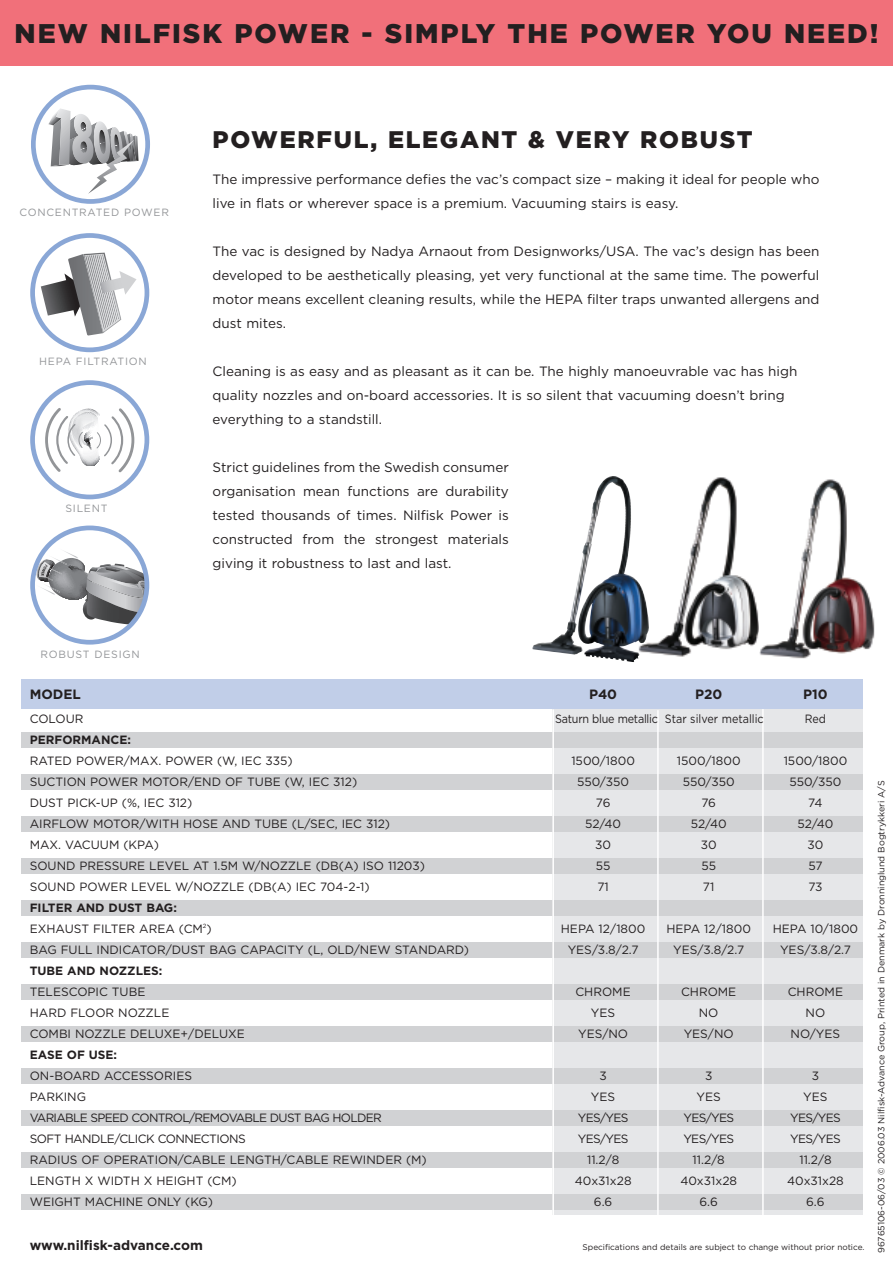
<style>
.page{position:relative;width:893px;height:1263px;background:#fff}
.page>*{position:absolute;margin:0;border:0;box-sizing:border-box;transform-origin:0 0}
.t1{font:900 27px "Gotham";letter-spacing:.075em;color:#231f20}
.t2{font:900 24px "Gotham";letter-spacing:.075em;color:#231f20}
.t3{font:13.5px/24px "Gotham";color:#231f20}
.t4{font:700 13.5px "Gotham";color:#231f20}
.t5{font:12px/21px "Gotham";color:#231f20}
.t6{font:12px "Gotham";letter-spacing:-.055em;color:#231f20}
.t7{font:700 12px "Gotham";color:#231f20}
.t8{font:12px "Gotham";letter-spacing:-.02em;color:#231f20;scale:.9 1}
.t9{font:12px "Gotham";letter-spacing:-.045em;color:#231f20}
.t10{font:12px "Gotham";color:#231f20;scale:.9 1}
.t11{font:10.5px "Gotham";letter-spacing:.07em;color:#939598}
.t12{font:9px "Gotham";letter-spacing:-.005em;color:#231f20}
.t13{font:8.25px "Gotham";letter-spacing:-.005em;color:#231f20}
.s1{font-weight:700}
</style>
<div class="page">
<svg style="left:31px;top:85px;width:119px;height:119px"></svg>
<svg style="left:48px;top:108px;width:91px;height:86px"></svg>
<div style="left:31px;top:85px;width:119px;height:119px;border:5px solid #8aa7d6;border-radius:50%"></div>
<div style="left:0;top:0;width:893px;height:66px;background:#f1707a"></div>
<div style="left:553px;top:684px;width:310px;height:530px;background:#e6e7e9"></div>
<div style="left:21px;top:732px;width:841px;height:15px;background:#d1d2d4"></div>
<div style="left:21px;top:774px;width:841px;height:15px;background:#d1d2d4"></div>
<div style="left:21px;top:816px;width:841px;height:15px;background:#d1d2d4"></div>
<div style="left:21px;top:858px;width:841px;height:15px;background:#d1d2d4"></div>
<div style="left:21px;top:900px;width:841px;height:15px;background:#d1d2d4"></div>
<div style="left:21px;top:942px;width:841px;height:15px;background:#d1d2d4"></div>
<div style="left:21px;top:984px;width:841px;height:15px;background:#d1d2d4"></div>
<div style="left:21px;top:1026px;width:841px;height:15px;background:#d1d2d4"></div>
<div style="left:21px;top:1068px;width:841px;height:15px;background:#d1d2d4"></div>
<div style="left:21px;top:1110px;width:841px;height:15px;background:#d1d2d4"></div>
<div style="left:21px;top:1152px;width:841px;height:15px;background:#d1d2d4"></div>
<div style="left:21px;top:1194px;width:841px;height:15px;background:#d1d2d4"></div>
<hr style="left:552px;top:709px;width:2px;height:526px;background:#fff">
<hr style="left:657px;top:710px;width:2px;height:527px;background:#fff">
<hr style="left:762px;top:709px;width:2px;height:528px;background:#fff">
<div style="left:21px;top:679px;width:841px;height:30px;background:#c1cee8"></div>
<svg style="left:30px;top:233px;width:119px;height:119px"></svg>
<div style="left:30px;top:233px;width:119px;height:119px;border:5px solid #8aa7d6;border-radius:50%"></div>
<svg style="left:41px;top:252px;width:96px;height:84px"></svg>
<svg style="left:30px;top:380px;width:119px;height:119px"></svg>
<div style="left:30px;top:380px;width:119px;height:119px;border:5px solid #8aa7d6;border-radius:50%"></div>
<svg style="left:44px;top:405px;width:92px;height:70px"></svg>
<svg style="left:30px;top:525px;width:119px;height:120px"></svg>
<img style="left:634px;top:477px;width:125px;height:180px">
<img style="left:578px;top:596px;width:61px;height:66px">
<img style="left:759px;top:479px;width:116px;height:180px">
<h1 class="t1" style="left:15px;top:18px;width:865px">NEW NILFISK POWER - SIMPLY THE POWER YOU NEED!</h1>
<p class="t11" style="left:19px;top:206px;width:151px">CONCENTRATED POWER</p>
<p class="t11" style="left:39px;top:355px;width:109px">HEPA FILTRATION</p>
<p class="t11" style="left:65px;top:502px;width:44px">SILENT</p>
<h2 class="t2" style="left:213px;top:125px;width:541px">POWERFUL, ELEGANT &amp; VERY ROBUST</h2>
<p class="t3" style="left:213px;top:167px;width:608px">The impressive performance defies the vac’s compact size – making it ideal for people who live in flats or wherever space is a premium. Vacuuming stairs is easy.</p>
<p class="t3" style="left:213px;top:239px;width:608px;text-align:justify">The vac is designed by Nadya Arnaout from Designworks/USA. The vac’s design has been developed to be aesthetically pleasing, yet very functional at the same time. The powerful motor means excellent cleaning results, while the HEPA filter traps unwanted allergens and dust mites.</p>
<p class="t3" style="left:213px;top:359px;width:586px">Cleaning is as easy and as pleasant as it can be. The highly manoeuvrable vac has high quality nozzles and on-board accessories. It is so silent that vacuuming doesn’t bring everything to a standstill.</p>
<p class="t3" style="left:213px;top:455px;width:298px;text-align:justify">Strict guidelines from the Swedish consumer organisation mean functions are durability tested thousands of times. Nilfisk Power is constructed from the strongest materials giving it robustness to last and last.</p>
<p class="t11" style="left:40px;top:648px;width:101px">ROBUST DESIGN</p>
<p class="t4" style="left:30px;top:686px;width:53px">MODEL</p>
<p class="t4" style="left:589px;top:686px;width:30px">P40</p>
<p class="t4" style="left:695px;top:686px;width:29px">P20</p>
<p class="t4" style="left:803px;top:686px;width:26px">P10</p>
<p class="t5" style="left:30px;top:708px;width:55px">COLOUR</p>
<p class="t8" style="left:555px;top:711px;width:233px">Saturn blue metallic Star silver metallic</p>
<p class="t10" style="left:805px;top:711px;width:25px">Red</p>
<p class="t7" style="left:30px;top:732px;width:103px">PERFORMANCE:</p>
<p class="t5" style="left:30px;top:750px;width:265px">RATED POWER/MAX. POWER (W, IEC 335)</p>
<p class="t5" style="left:571px;top:750px;width:65px">1500/1800</p>
<p class="t5" style="left:677px;top:750px;width:65px">1500/1800</p>
<p class="t5" style="left:784px;top:750px;width:65px">1500/1800</p>
<p class="t5" style="left:30px;top:771px;width:329px">SUCTION POWER MOTOR/END OF TUBE (W, IEC 312)</p>
<p class="t5" style="left:577px;top:771px;width:54px">550/350</p>
<p class="t5" style="left:683px;top:771px;width:54px">550/350</p>
<p class="t5" style="left:789px;top:771px;width:54px">550/350</p>
<p class="t5" style="left:30px;top:792px;width:164px">DUST PICK-UP (%, IEC 312)</p>
<p class="t5" style="left:596px;top:792px;width:16px">76</p>
<p class="t5" style="left:701px;top:792px;width:16px">76</p>
<p class="t5" style="left:808px;top:792px;width:16px">74</p>
<p class="t5" style="left:30px;top:813px;width:362px">AIRFLOW MOTOR/WITH HOSE AND TUBE (L/SEC, IEC 312)</p>
<p class="t5" style="left:585px;top:813px;width:38px">52/40</p>
<p class="t5" style="left:691px;top:813px;width:37px">52/40</p>
<p class="t5" style="left:797px;top:813px;width:37px">52/40</p>
<p class="t5" style="left:30px;top:834px;width:131px">MAX. VACUUM (KPA)</p>
<p class="t5" style="left:595px;top:834px;width:17px">30</p>
<p class="t5" style="left:701px;top:834px;width:17px">30</p>
<p class="t5" style="left:807px;top:834px;width:17px">30</p>
<p class="t5" style="left:30px;top:855px;width:397px">SOUND PRESSURE LEVEL AT 1.5M W/NOZZLE (DB(A) ISO 11203)</p>
<p class="t5" style="left:596px;top:855px;width:16px">55</p>
<p class="t5" style="left:701px;top:855px;width:16px">55</p>
<p class="t5" style="left:808px;top:855px;width:16px">57</p>
<p class="t5" style="left:30px;top:876px;width:341px">SOUND POWER LEVEL W/NOZZLE (DB(A) IEC 704-2-1)</p>
<p class="t5" style="left:597px;top:876px;width:13px">71</p>
<p class="t5" style="left:703px;top:876px;width:13px">71</p>
<p class="t5" style="left:808px;top:876px;width:16px">73</p>
<p class="t5" style="left:30px;top:897px;width:183px"><span class="s1">FILTER AND DUST BAG:<br></span>EXHAUST FILTER AREA (CM<sup>2</sup>)</p>
<p class="t5" style="left:561px;top:918px;width:86px">HEPA 12/1800</p>
<p class="t5" style="left:666px;top:918px;width:86px">HEPA 12/1800</p>
<p class="t5" style="left:773px;top:918px;width:87px">HEPA 10/1800</p>
<p class="t5" style="left:30px;top:939px;width:441px">BAG FULL INDICATOR/DUST BAG CAPACITY (L, OLD/NEW STANDARD)</p>
<p class="t5" style="left:568px;top:939px;width:73px">YES/3.8/2.7</p>
<p class="t5" style="left:673px;top:939px;width:73px">YES/3.8/2.7</p>
<p class="t5" style="left:780px;top:939px;width:73px">YES/3.8/2.7</p>
<p class="t7" style="left:30px;top:963px;width:134px">TUBE AND NOZZLES:</p>
<p class="t5" style="left:30px;top:981px;width:117px">TELESCOPIC TUBE</p>
<p class="t5" style="left:575px;top:981px;width:57px">CHROME</p>
<p class="t5" style="left:681px;top:981px;width:57px">CHROME</p>
<p class="t5" style="left:788px;top:981px;width:57px">CHROME</p>
<p class="t5" style="left:30px;top:1002px;width:141px">HARD FLOOR NOZZLE</p>
<p class="t5" style="left:591px;top:1002px;width:26px">YES</p>
<p class="t5" style="left:699px;top:1002px;width:21px">NO</p>
<p class="t5" style="left:805px;top:1002px;width:21px">NO</p>
<p class="t5" style="left:30px;top:1023px;width:216px">COMBI NOZZLE DELUXE+/DELUXE</p>
<p class="t5" style="left:578px;top:1023px;width:52px">YES/NO</p>
<p class="t5" style="left:684px;top:1023px;width:52px">YES/NO</p>
<p class="t5" style="left:791px;top:1023px;width:51px">NO/YES</p>
<p class="t7" style="left:30px;top:1047px;width:89px">EASE OF USE:</p>
<p class="t5" style="left:30px;top:1065px;width:164px">ON-BOARD ACCESSORIES</p>
<p class="t5" style="left:599px;top:1065px;width:9px">3</p>
<p class="t5" style="left:705px;top:1065px;width:9px">3</p>
<p class="t5" style="left:812px;top:1065px;width:9px">3</p>
<p class="t5" style="left:30px;top:1086px;width:58px">PARKING</p>
<p class="t5" style="left:591px;top:1086px;width:26px">YES</p>
<p class="t5" style="left:696px;top:1086px;width:26px">YES</p>
<p class="t5" style="left:803px;top:1086px;width:26px">YES</p>
<p class="t6" style="left:30px;top:1110px;width:354px">VARIABLE SPEED CONTROL/REMOVABLE DUST BAG HOLDER</p>
<p class="t5" style="left:578px;top:1107px;width:52px">YES/YES</p>
<p class="t5" style="left:683px;top:1107px;width:52px">YES/YES</p>
<p class="t5" style="left:790px;top:1107px;width:52px">YES/YES</p>
<p class="t9" style="left:30px;top:1131px;width:218px">SOFT HANDLE/CLICK CONNECTIONS</p>
<p class="t5" style="left:578px;top:1128px;width:52px">YES/YES</p>
<p class="t5" style="left:683px;top:1128px;width:52px">YES/YES</p>
<p class="t5" style="left:790px;top:1128px;width:52px">YES/YES</p>
<p class="t5" style="left:30px;top:1149px;width:399px">RADIUS OF OPERATION/CABLE LENGTH/CABLE REWINDER (M)</p>
<p class="t5" style="left:587px;top:1149px;width:34px">11.2/8</p>
<p class="t5" style="left:693px;top:1149px;width:34px">11.2/8</p>
<p class="t5" style="left:799px;top:1149px;width:34px">11.2/8</p>
<p class="t5" style="left:30px;top:1170px;width:208px">LENGTH X WIDTH X HEIGHT (CM)</p>
<p class="t5" style="left:575px;top:1170px;width:58px">40x31x28</p>
<p class="t5" style="left:680px;top:1170px;width:58px">40x31x28</p>
<p class="t5" style="left:787px;top:1170px;width:58px">40x31x28</p>
<p class="t5" style="left:30px;top:1191px;width:185px">WEIGHT MACHINE ONLY (KG)</p>
<p class="t5" style="left:594px;top:1191px;width:20px">6.6</p>
<p class="t5" style="left:699px;top:1191px;width:20px">6.6</p>
<p class="t5" style="left:806px;top:1191px;width:20px">6.6</p>
<p class="t4" style="left:30px;top:1237px;width:175px">www.nilfisk-advance.com</p>
<p class="t13" style="left:583px;top:1242px;width:283px">Specifications and details are subject to change without prior notice.</p>
<p class="t12" style="left:876px;top:1253px;width:474px;rotate:-90deg">96765106-06/03 © 2006.03 Nilfisk-Advance Group, Printed in Denmark by Dronninglund Bogtrykkeri A/S</p>
</div>
